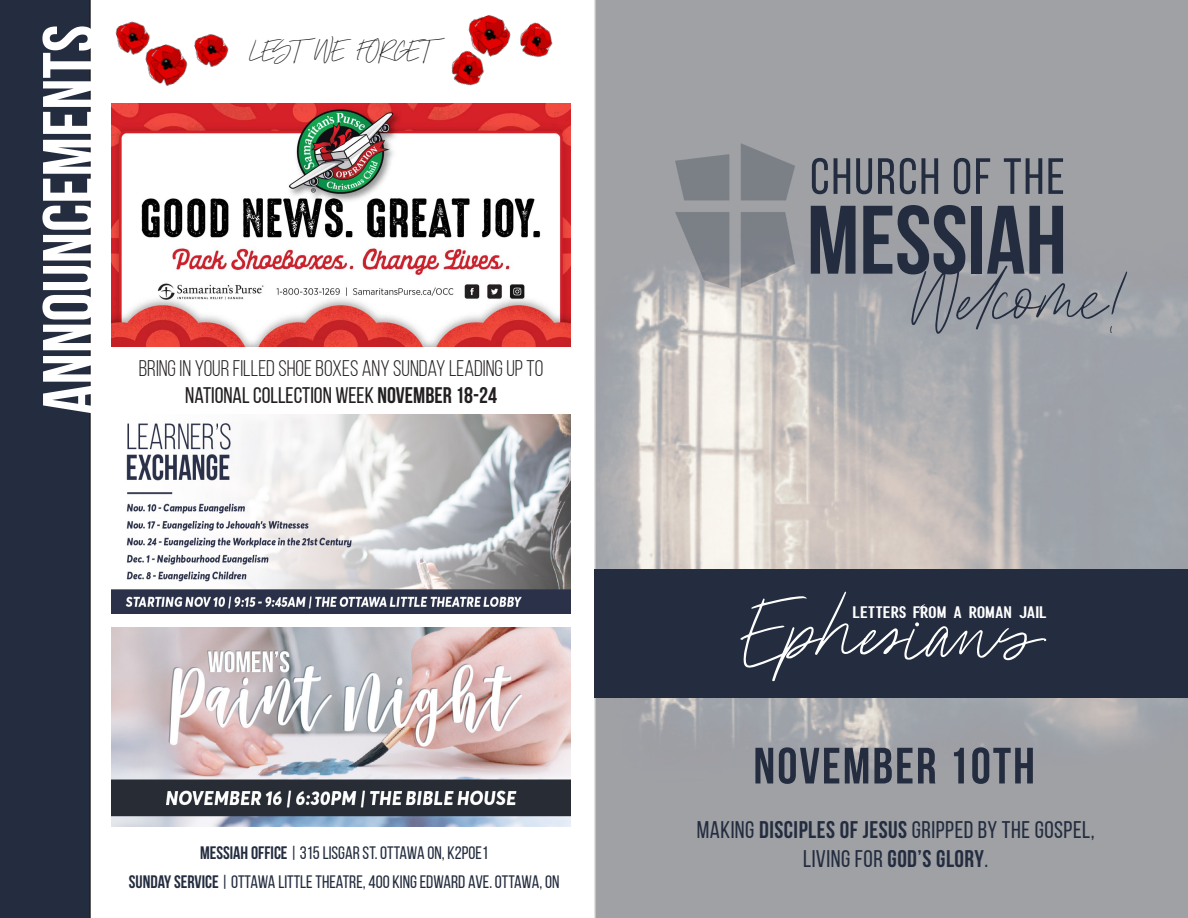
<style>
.page{position:relative;width:1188px;height:918px;background:#fff}
.page>*{position:absolute;margin:0;border:0;box-sizing:border-box;transform-origin:0 0}
.t1{font:700 96.9px "Bebas Neue";color:#242d3f}
.t2{font:700 73.5px "Bebas Neue";color:#fff}
.t3{font:67.5px "Paris Script";color:#fff}
.t4{font:53.85px "Paris Script";color:#242d3f}
.t5{font:700 51px "Bebas Neue";letter-spacing:.04em;color:#242d3f}
.t6{font:50.85px "Bebas Neue";letter-spacing:.04em;color:#242d3f}
.t7{font:24px "Bebas Neue";letter-spacing:.02em;color:#242d3f}
.t8{font:22.5px "Bebas Neue";color:#231f20}
.t9{font:22.5px "Bebas Neue";color:#231f20}
.t10{font:21px "Paris Script";color:#231f20}
.t11{font:18px "Bebas Neue";color:#242d3f}
.t12{font:16.5px "Paris Sans";letter-spacing:-.01em;color:#fff}
.s1{font-weight:700}
</style>
<div class="page">
<div style="left:0;top:0;width:91px;height:918px;background:#242d3f"></div>
<svg style="left:594px;top:0;width:594px;height:918px;background:#a9aaad"></svg>
<img style="left:648px;top:133px;width:175px;height:164px">
<img style="left:111px;top:104px;width:460px;height:242px">
<img style="left:111px;top:414px;width:460px;height:199px">
<div style="left:595px;top:570px;width:593px;height:128px;background:#242d3f"></div>
<svg style="left:915px;top:622px;width:4px;height:4px"></svg>
<img style="left:111px;top:627px;width:460px;height:199px">
<img style="left:213px;top:34px;width:16px;height:33px">
<img style="left:451px;top:58px;width:30px;height:28px">
<img style="left:133px;top:34px;width:80px;height:71px">
<img style="left:115px;top:21px;width:47px;height:44px">
<img style="left:457px;top:15px;width:50px;height:61px">
<img style="left:507px;top:22px;width:46px;height:36px">
<p class="t2" style="left:29px;top:414px;width:391px;rotate:-90deg">ANNOUNCEMENTS</p>
<p class="t10" style="left:251px;top:38px;width:198px">LESTWE FORGET</p>
<p class="t8" style="left:139px;top:356px;width:406px">BRING IN YOUR FILLED SHOE BOXES ANY SUNDAY LEADING UP TO</p>
<p class="t9" style="left:185px;top:383px;width:313px">NATIONAL COLLECTION WEEK <span class="s1">NOVEMBER 18-24</span></p>
<p class="t11" style="left:200px;top:843px;width:290px"><span class="s1">MESSIAH OFFICE</span> | 315 LISGAR ST. OTTAWA ON, K2P0E1</p>
<p class="t11" style="left:129px;top:872px;width:432px"><span class="s1">SUNDAY SERVICE</span> | OTTAWA LITTLE THEATRE, 400 KING EDWARD AVE. OTTAWA, ON</p>
<p class="t6" style="left:810px;top:149px;width:256px">CHURCH OF THE</p>
<p class="t1" style="left:807px;top:187px;width:261px">MESSIAH</p>
<p class="t4" style="left:912px;top:270px;width:218px">Welcome!</p>
<p class="t3" style="left:748px;top:594px;width:298px">Ephesians</p>
<p class="t12" style="left:852px;top:603px;width:196px">LETTERS FROM A ROMAN JAIL</p>
<p class="t5" style="left:753px;top:738px;width:283px">NOVEMBER 10TH</p>
<p class="t7" style="left:697px;top:817px;width:399px">MAKING <span class="s1">DISCIPLES OF JESUS</span> GRIPPED BY THE GOSPEL,</p>
<p class="t7" style="left:803px;top:846px;width:187px">LIVING FOR <span class="s1">GOD’S GLORY</span>.</p>
</div>
